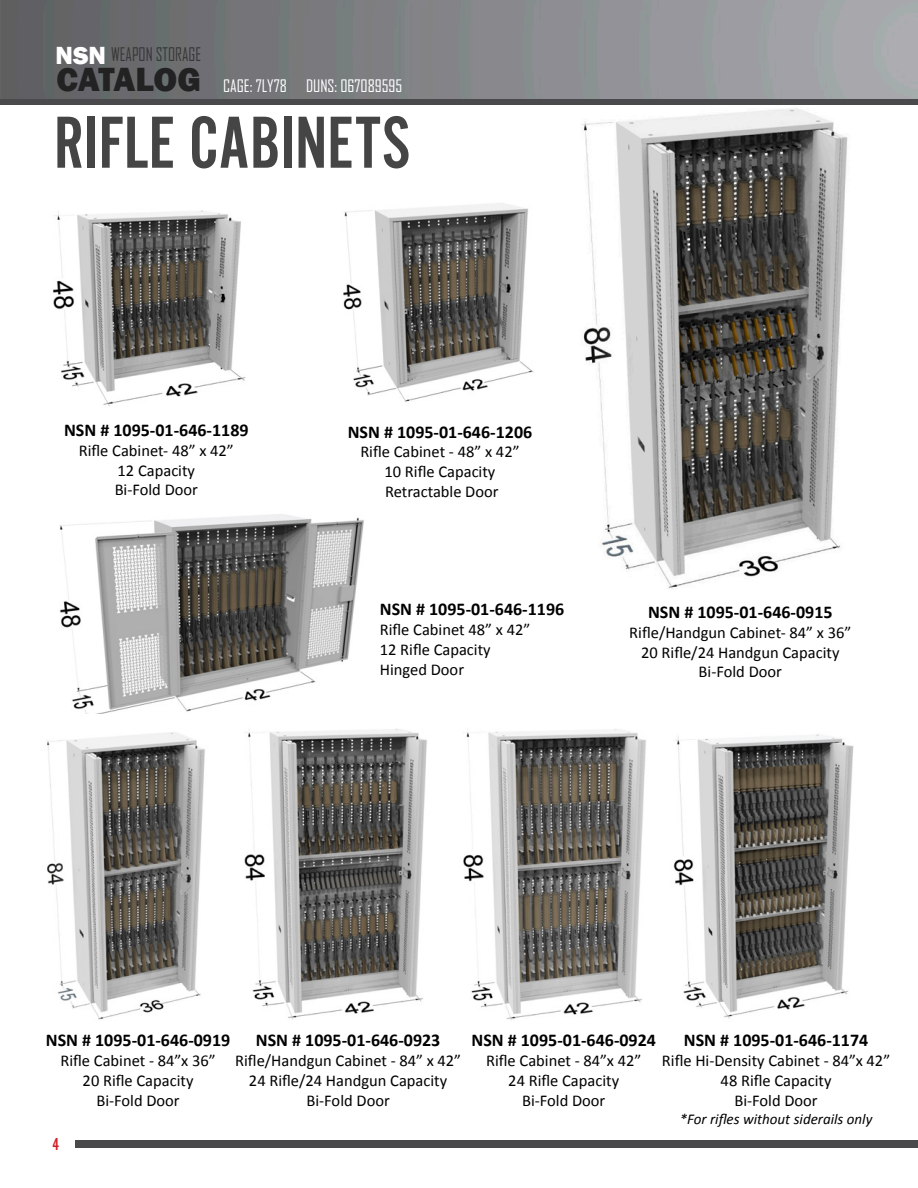
<style>
.page{position:relative;width:918px;height:1188px;background:#fff}
.page>*{position:absolute;margin:0;border:0;box-sizing:border-box;transform-origin:0 0}
.t1{font:76.5px "Alternate Got No 2 D";color:#454546}
.t2{font:800 34.5px "Franklin Gothic";letter-spacing:-.01em;color:#222}
.t3{font:800 25.5px "Franklin Gothic";color:#fff}
.t4{font:700 18px "Calibri";color:#000}
.t5{font:18px "Agency FB";color:#373738;scale:.89 1}
.t6{font:18px "Alternate Got No 2 D";color:#d22229}
.t7{font:16.5px "Calibri";color:#000}
.t8{font:16.5px "Agency FB";color:#fff}
.t9{font:italic 15px "Calibri";color:#000}
</style>
<div class="page">
<img style="left:1px;top:0;width:917px;height:99px">
<div style="left:0;top:99px;width:918px;height:5px;background:#4a4a4c"></div>
<div style="left:75px;top:1141px;width:843px;height:7px;background:#4a4a4c"></div>
<img style="left:582px;top:108px;width:266px;height:481px">
<img style="left:47px;top:732px;width:158px;height:288px">
<img style="left:244px;top:729px;width:183px;height:291px">
<img style="left:463px;top:729px;width:183px;height:292px">
<img style="left:673px;top:734px;width:181px;height:285px">
<img style="left:53px;top:210px;width:193px;height:196px">
<img style="left:60px;top:514px;width:304px;height:199px">
<img style="left:343px;top:203px;width:190px;height:199px">
<h3 class="t3" style="left:56px;top:39px;width:52px">NSN</h3>
<p class="t5" style="left:111px;top:44px;width:103px">WEAPON STORAGE</p>
<h2 class="t2" style="left:56px;top:57px;width:146px">CATALOG</h2>
<p class="t8" style="left:223px;top:76px;width:181px">CAGE: 7LY78 DUNS: 067089595</p>
<p class="t1" style="left:54px;top:102px;width:358px">RIFLE CABINETS</p>
<p class="t4" style="left:64px;top:419px;width:186px">NSN # 1095-01-646-1189</p>
<p class="t7" style="left:79px;top:440px;width:157px">Rifle Cabinet- 48” x 42”</p>
<p class="t7" style="left:118px;top:460px;width:79px">12 Capacity</p>
<p class="t7" style="left:115px;top:480px;width:85px">Bi-Fold Door</p>
<p class="t4" style="left:348px;top:420px;width:186px">NSN # 1095-01-646-1206</p>
<p class="t7" style="left:360px;top:441px;width:161px">Rifle Cabinet - 48” x 42”</p>
<p class="t7" style="left:385px;top:461px;width:112px">10 Rifle Capacity</p>
<p class="t7" style="left:385px;top:481px;width:115px">Retractable Door</p>
<p class="t4" style="left:380px;top:598px;width:186px">NSN # 1095-01-646-1196</p>
<p class="t7" style="left:380px;top:619px;width:152px">Rifle Cabinet 48” x 42”</p>
<p class="t7" style="left:380px;top:639px;width:112px">12 Rifle Capacity</p>
<p class="t7" style="left:380px;top:659px;width:86px">Hinged Door</p>
<p class="t4" style="left:648px;top:601px;width:186px">NSN # 1095-01-646-0915</p>
<p class="t7" style="left:629px;top:622px;width:224px">Rifle/Handgun Cabinet- 84” x 36”</p>
<p class="t7" style="left:641px;top:642px;width:200px">20 Rifle/24 Handgun Capacity</p>
<p class="t7" style="left:699px;top:662px;width:85px">Bi-Fold Door</p>
<p class="t4" style="left:46px;top:1029px;width:186px">NSN # 1095-01-646-0919</p>
<p class="t7" style="left:61px;top:1050px;width:157px">Rifle Cabinet - 84”x 36”</p>
<p class="t7" style="left:83px;top:1070px;width:112px">20 Rifle Capacity</p>
<p class="t7" style="left:96px;top:1090px;width:85px">Bi-Fold Door</p>
<p class="t4" style="left:256px;top:1029px;width:186px">NSN # 1095-01-646-0923</p>
<p class="t7" style="left:235px;top:1050px;width:227px">Rifle/Handgun Cabinet - 84” x 42”</p>
<p class="t7" style="left:249px;top:1070px;width:200px">24 Rifle/24 Handgun Capacity</p>
<p class="t7" style="left:306px;top:1090px;width:85px">Bi-Fold Door</p>
<p class="t6" style="left:52px;top:1134px;width:8px">4</p>
<p class="t4" style="left:472px;top:1029px;width:186px">NSN # 1095-01-646-0924</p>
<p class="t7" style="left:486px;top:1050px;width:157px">Rifle Cabinet - 84”x 42”</p>
<p class="t7" style="left:508px;top:1070px;width:112px">24 Rifle Capacity</p>
<p class="t7" style="left:522px;top:1090px;width:85px">Bi-Fold Door</p>
<p class="t4" style="left:684px;top:1029px;width:186px">NSN # 1095-01-646-1174</p>
<p class="t7" style="left:662px;top:1050px;width:230px">Rifle Hi-Density Cabinet - 84”x 42”</p>
<p class="t7" style="left:721px;top:1070px;width:112px">48 Rifle Capacity</p>
<p class="t7" style="left:734px;top:1090px;width:85px">Bi-Fold Door</p>
<p class="t9" style="left:680px;top:1109px;width:194px">*For rifles without siderails only</p>
</div>
